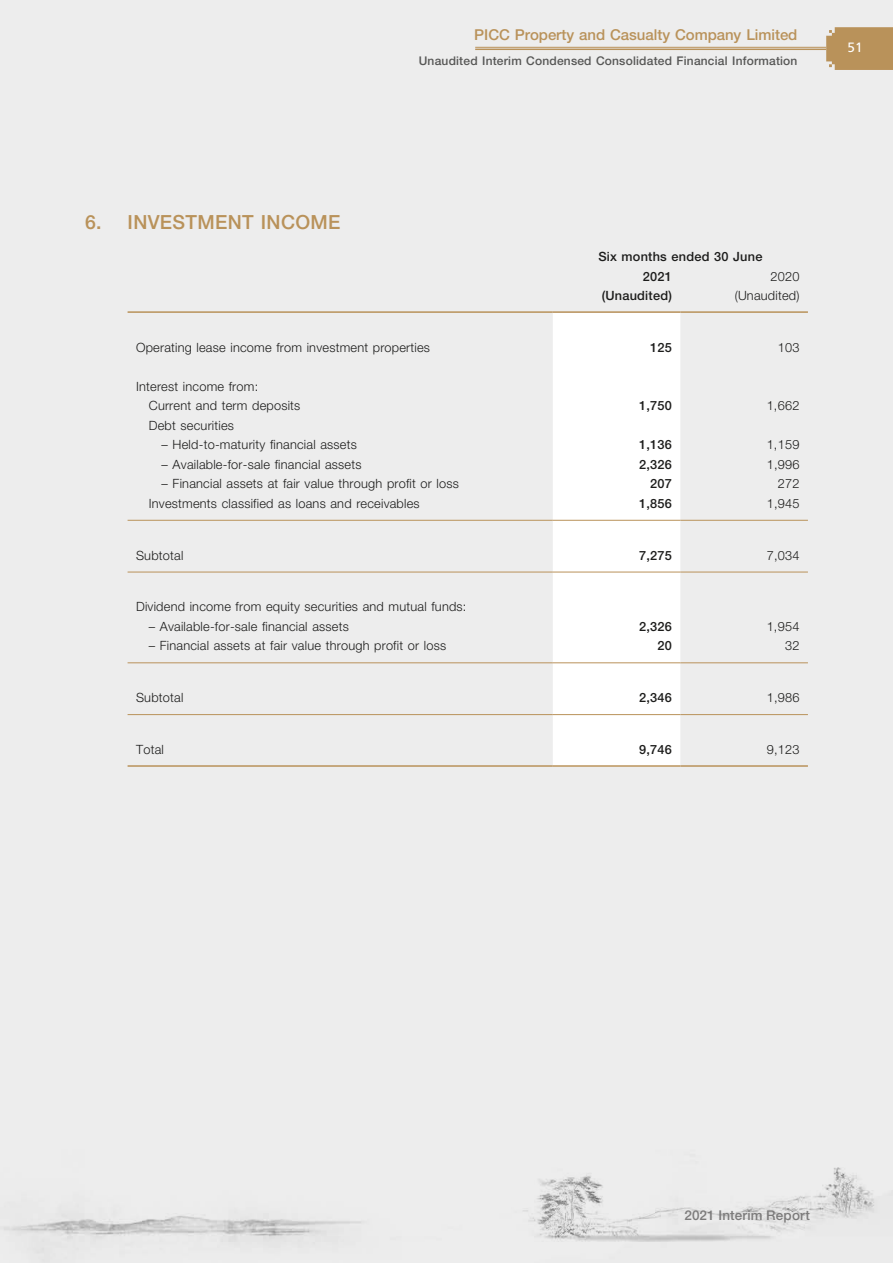
<style>
.page{position:relative;width:893px;height:1263px;background:#ededed}
.page>*{position:absolute;margin:0;border:0;box-sizing:border-box;transform-origin:0 0}
.t1{font:500 19.5px "Helvetica Neue LT Std";letter-spacing:.015em;color:#b9925a}
.t2{font:500 15px "Helvetica Neue LT Std";letter-spacing:-.005em;color:#b9925a}
.t3{font:500 13.5px "Helvetica Neue LT Std";letter-spacing:.01em;color:#7c7b7b}
.t4{font:13.5px "Frutiger LT Std";color:#fff}
.t5{font:300 12.75px/19.5px "Helvetica Neue LT Std";letter-spacing:.015em;color:#1c1c1b}
.t6{font:500 12.75px/19.5px "Helvetica Neue LT Std";letter-spacing:.015em;color:#1c1c1b}
.t7{font:500 12px "Helvetica Neue LT Std";letter-spacing:.015em;color:#575756}
</style>
<div class="page">
<svg style="left:826px;top:27px;width:67px;height:43px;background:#bb9661"></svg>
<hr style="left:475px;top:47px;width:351px;height:1px;background:#b9925a">
<hr style="left:475px;top:49px;width:351px;height:1px;background:#b9925a">
<div style="left:553px;top:313px;width:127px;height:452px;background:#fff"></div>
<hr style="left:128px;top:311px;width:425px;height:2px;background:#b9925a">
<hr style="left:553px;top:311px;width:127px;height:2px;background:#b9925a">
<hr style="left:680px;top:311px;width:128px;height:2px;background:#b9925a">
<hr style="left:128px;top:520px;width:425px;height:1px;background:#b9925a">
<hr style="left:553px;top:520px;width:127px;height:1px;background:#b9925a">
<hr style="left:680px;top:520px;width:128px;height:1px;background:#b9925a">
<hr style="left:128px;top:572px;width:425px;height:1px;background:#b9925a">
<hr style="left:553px;top:572px;width:127px;height:1px;background:#b9925a">
<hr style="left:680px;top:572px;width:128px;height:1px;background:#b9925a">
<hr style="left:128px;top:662px;width:425px;height:1px;background:#b9925a">
<hr style="left:553px;top:662px;width:127px;height:1px;background:#b9925a">
<hr style="left:680px;top:662px;width:128px;height:1px;background:#b9925a">
<hr style="left:128px;top:714px;width:425px;height:1px;background:#b9925a">
<hr style="left:553px;top:714px;width:127px;height:1px;background:#b9925a">
<hr style="left:680px;top:714px;width:128px;height:1px;background:#b9925a">
<hr style="left:128px;top:765px;width:425px;height:2px;background:#b9925a">
<hr style="left:553px;top:765px;width:127px;height:2px;background:#b9925a">
<hr style="left:680px;top:765px;width:128px;height:2px;background:#b9925a">
<p class="t2" style="left:474px;top:25px;width:325px">PICC Property and Casualty Company Limited</p>
<p class="t7" style="left:419px;top:54px;width:380px">Unaudited Interim Condensed Consolidated Financial Information</p>
<p class="t4" style="left:847px;top:40px;width:17px">51</p>
<h1 class="t1" style="left:85px;top:210px;width:257px">6. INVESTMENT INCOME</h1>
<p class="t6" style="left:643px;top:247px;width:121px;text-indent:-45px">Six months ended 30 June<br>2021</p>
<p class="t5" style="left:770px;top:266px;width:31px">2020</p>
<p class="t6" style="left:602px;top:286px;width:72px">(Unaudited)</p>
<p class="t5" style="left:735px;top:285px;width:66px">(Unaudited)</p>
<p class="t5" style="left:136px;top:337px;width:295px">Operating lease income from investment properties</p>
<p class="t6" style="left:650px;top:337px;width:23px">125</p>
<p class="t5" style="left:778px;top:337px;width:23px">103</p>
<p class="t5" style="left:149px;top:376px;width:153px;text-indent:-13px">Interest income from:<br>Current and term deposits</p>
<p class="t6" style="left:639px;top:396px;width:34px">1,750</p>
<p class="t5" style="left:767px;top:396px;width:34px">1,662</p>
<p class="t5" style="left:149px;top:415px;width:87px">Debt securities</p>
<p class="t5" style="left:162px;top:435px;width:197px">– Held-to-maturity financial assets</p>
<p class="t6" style="left:639px;top:435px;width:34px">1,136</p>
<p class="t5" style="left:767px;top:435px;width:34px">1,159</p>
<p class="t5" style="left:162px;top:454px;width:201px">– Available-for-sale financial assets</p>
<p class="t6" style="left:639px;top:454px;width:34px">2,326</p>
<p class="t5" style="left:767px;top:454px;width:34px">1,996</p>
<p class="t5" style="left:162px;top:474px;width:299px">– Financial assets at fair value through profit or loss</p>
<p class="t6" style="left:650px;top:474px;width:23px">207</p>
<p class="t5" style="left:778px;top:474px;width:23px">272</p>
<p class="t5" style="left:149px;top:493px;width:272px">Investments classified as loans and receivables</p>
<p class="t6" style="left:639px;top:493px;width:34px">1,856</p>
<p class="t5" style="left:767px;top:493px;width:34px">1,945</p>
<p class="t5" style="left:136px;top:545px;width:49px">Subtotal</p>
<p class="t6" style="left:639px;top:545px;width:34px">7,275</p>
<p class="t5" style="left:767px;top:545px;width:34px">7,034</p>
<p class="t5" style="left:136px;top:597px;width:332px">Dividend income from equity securities and mutual funds:</p>
<p class="t5" style="left:149px;top:616px;width:201px">– Available-for-sale financial assets</p>
<p class="t6" style="left:639px;top:616px;width:34px">2,326</p>
<p class="t5" style="left:767px;top:616px;width:34px">1,954</p>
<p class="t5" style="left:149px;top:636px;width:299px">– Financial assets at fair value through profit or loss</p>
<p class="t6" style="left:657px;top:636px;width:16px">20</p>
<p class="t5" style="left:785px;top:636px;width:16px">32</p>
<p class="t5" style="left:136px;top:688px;width:49px">Subtotal</p>
<p class="t6" style="left:639px;top:688px;width:34px">2,346</p>
<p class="t5" style="left:767px;top:688px;width:34px">1,986</p>
<p class="t5" style="left:136px;top:739px;width:29px">Total</p>
<p class="t6" style="left:639px;top:739px;width:34px">9,746</p>
<p class="t5" style="left:767px;top:739px;width:34px">9,123</p>
<p class="t3" style="left:684px;top:1207px;width:127px">2021 Interim Report</p>
</div>
